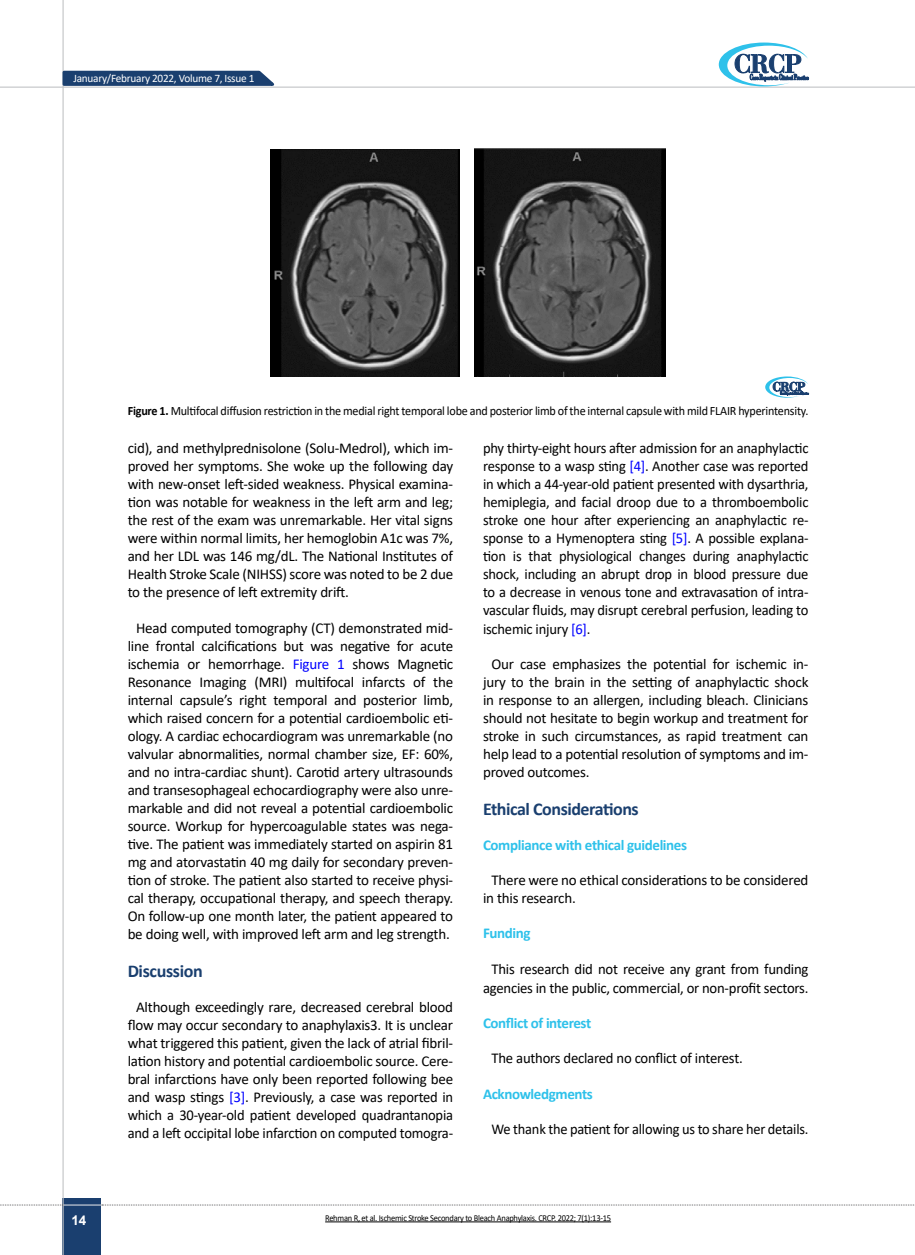
<style>
.page{position:relative;width:915px;height:1255px;background:#fff}
.page>*{position:absolute;margin:0;border:0;box-sizing:border-box;transform-origin:0 0}
.t1{font:700 18px "Calibri";letter-spacing:-.025em;color:#1a3f6f}
.t2{font:15px/18px "Calibri";letter-spacing:-.015em;color:#000;text-align:justify}
.t3{font:700 15px "Calibri";letter-spacing:-.025em;color:#2ec1ea}
.t4{font:15px "Calibri";letter-spacing:-.015em;color:#000;scale:.96 1}
.t5{font:700 13.5px "Arial";color:#fff}
.t6{font:12.75px "Calibri";letter-spacing:-.015em;color:#000;scale:.95 1}
.t7{font:11.4px "Calibri";letter-spacing:-.025em;color:#fff}
.t8{font:9px "Calibri";letter-spacing:-.03em;color:#000;scale:.94 1}
.s1{font-weight:700}
.s2{color:#00f}
</style>
<div class="page">
<div style="left:63px;top:1198px;width:38px;height:56px;background:#1a3f6f"></div>
<hr style="left:62px;top:0;width:2px;height:1254px;background:#c2c4c6">
<hr style="left:0;top:87px;width:914px;height:1px;background:#c2c4c6">
<hr style="left:63px;top:1204px;width:38px;height:1px;background:#ebebec">
<svg style="left:0;top:1204px;width:63px;height:1px"></svg>
<svg style="left:102px;top:1204px;width:813px;height:1px"></svg>
<svg style="left:718px;top:43px;width:90px;height:43px"></svg>
<svg style="left:61px;top:69px;width:219px;height:18px;background:#48658b"></svg>
<img style="left:270px;top:150px;width:189px;height:226px">
<img style="left:474px;top:149px;width:191px;height:227px">
<svg style="left:765px;top:376px;width:43px;height:21px"></svg>
<hr style="left:325px;top:1221px;width:286px;height:1px;background:#000">
<p class="t7" style="left:73px;top:70px;width:182px">January/February 2022, Volume 7, Issue 1</p>
<p class="t6" style="left:128px;top:402px;width:717px"><span class="s1">Figure 1.</span> Multifocal diffusion restriction in the medial right temporal lobe and posterior limb of the internal capsule with mild FLAIR hyperintensity.</p>
<p class="t5" style="left:71px;top:1210px;width:17px">14</p>
<p class="t2" style="left:128px;top:439px;width:327px">cid), and methylprednisolone (Solu-Medrol), which im&shy;proved her symptoms. She woke up the following day with new-onset left-sided weakness. Physical examina&shy;tion was notable for weakness in the left arm and leg; the rest of the exam was unremarkable. Her vital signs were within normal limits, her hemoglobin A1c was 7%, and her LDL was 146 mg/dL. The National Institutes of Health Stroke Scale (NIHSS) score was noted to be 2 due to the presence of left extremity drift.</p>
<p class="t2" style="left:128px;top:618px;width:327px;text-align:center">Head computed tomography (CT) demonstrated mid&shy;line frontal calcifications but was negative for acute ischemia or hemorrhage. <span class="s2">Figure 1</span> shows Magnetic Resonance Imaging (MRI) multifocal infarcts of the internal capsule’s right temporal and posterior limb, which raised concern for a potential cardioembolic eti&shy;ology. A cardiac echocardiogram was unremarkable (no valvular abnormalities, normal chamber size, EF: 60%, and no intra-cardiac shunt). Carotid artery ultrasounds and transesophageal echocardiography were also unre&shy;markable and did not reveal a potential cardioembolic source. Workup for hypercoagulable states was nega&shy;tive. The patient was immediately started on aspirin 81 mg and atorvastatin 40 mg daily for secondary preven&shy;tion of stroke. The patient also started to receive physi&shy;cal therapy, occupational therapy, and speech therapy.<br>On follow-up one month later, the patient appeared to be doing well, with improved left arm and leg strength.</p>
<p class="t1" style="left:128px;top:958px;width:77px">Discussion</p>
<p class="t2" style="left:128px;top:997px;width:327px;text-align:center">Although exceedingly rare, decreased cerebral blood flow may occur secondary to anaphylaxis3. It is unclear what triggered this patient, given the lack of atrial fibril&shy;lation history and potential cardioembolic source. Cere&shy;bral infarctions have only been reported following bee and wasp stings <span class="s2">[3]</span>. Previously, a case was reported in which a 30-year-old patient developed quadrantanopia and a left occipital lobe infarction on computed tomogra-</p>
<p class="t2" style="left:483px;top:439px;width:327px">phy thirty-eight hours after admission for an anaphylactic response to a wasp sting <span class="s2">[4]</span>. Another case was reported in which a 44-year-old patient presented with dysarthria, hemiplegia, and facial droop due to a thromboembolic stroke one hour after experiencing an anaphylactic re&shy;sponse to a Hymenoptera sting <span class="s2">[5]</span>. A possible explana&shy;tion is that physiological changes during anaphylactic shock, including an abrupt drop in blood pressure due to a decrease in venous tone and extravasation of intra&shy;vascular fluids, may disrupt cerebral perfusion, leading to ischemic injury <span class="s2">[6]</span>.</p>
<p class="t2" style="left:483px;top:654px;width:327px;text-indent:9px">Our case emphasizes the potential for ischemic in&shy;jury to the brain in the setting of anaphylactic shock in response to an allergen, including bleach. Clinicians should not hesitate to begin workup and treatment for stroke in such circumstances, as rapid treatment can help lead to a potential resolution of symptoms and im&shy;proved outcomes.</p>
<p class="t1" style="left:483px;top:796px;width:157px">Ethical Considerations</p>
<p class="t3" style="left:483px;top:834px;width:205px">Compliance with ethical guidelines</p>
<p class="t2" style="left:483px;top:870px;width:327px;text-indent:9px">There were no ethical considerations to be considered in this research.</p>
<p class="t3" style="left:483px;top:922px;width:49px">Funding</p>
<p class="t2" style="left:483px;top:959px;width:327px;line-height:19px;text-align:center">This research did not receive any grant from funding agencies in the public, commercial, or non-profit sectors.</p>
<p class="t3" style="left:483px;top:1012px;width:110px">Conflict of interest</p>
<p class="t2" style="left:491px;top:1049px;width:252px">The authors declared no conflict of interest.</p>
<p class="t3" style="left:483px;top:1082px;width:111px">Acknowledgments</p>
<p class="t4" style="left:491px;top:1118px;width:331px">We thank the patient for allowing us to share her details.</p>
<p class="t8" style="left:325px;top:1211px;width:305px">Rehman R, et al. Ischemic Stroke Secondary to Bleach Anaphylaxis. CRCP. 2022; 7(1):13-15</p>
</div>
